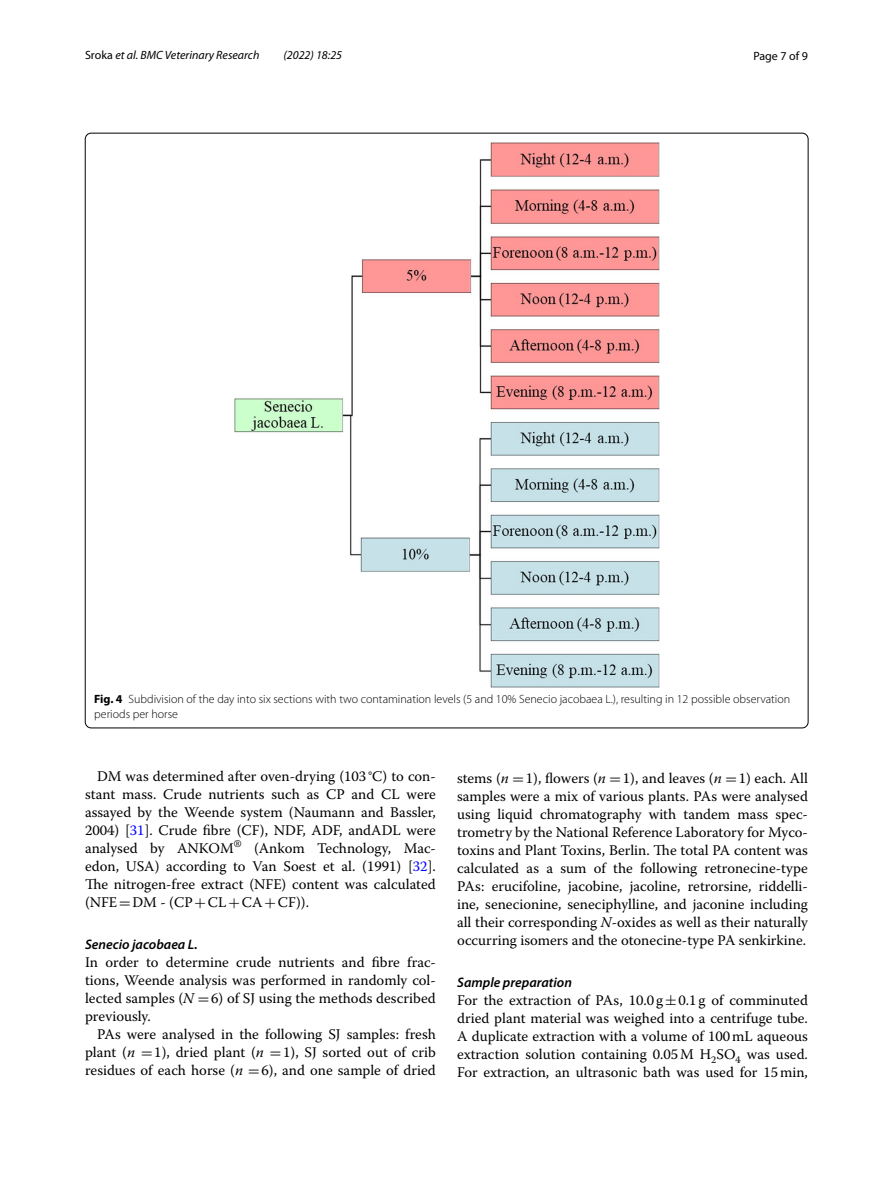
<style>
.page{position:relative;width:893px;height:1187px;background:#fff}
.page>*{position:absolute;margin:0;border:0;box-sizing:border-box;transform-origin:0 0}
.t1{font:14.7px/18px "Warnock Pro";color:#000;text-align:justify}
.t2{font:italic 600 13.8px "Myriad Pro";color:#000}
.t3{font:300 12px/15px "Myriad Pro";color:#000}
.t4{font:italic 12px "Myriad Pro";color:#000}
.t5{font:12px "Myriad Pro";color:#000}
.s1{font-style:normal}
.s2{font-weight:700}
.s3{color:#00f}
.s4{font-family:"MTSY"}
.s5{font-style:italic}
</style>
<div class="page">
<img style="left:234px;top:142px;width:425px;height:545px">
<p class="t4" style="left:85px;top:48px;width:176px"><span class="s1">Sroka</span> et al. BMC Veterinary Research</p>
<p class="t4" style="left:283px;top:48px;width:60px">(2022) 18:25</p>
<p class="t5" style="left:753px;top:48px;width:56px">Page 7 of 9</p>
<p class="t3" style="left:94px;top:691px;width:698px"><span class="s2">Fig. 4</span> Subdivision of the day into six sections with two contamination levels (5 and 10% Senecio jacobaea L.), resulting in 12 possible observation periods per horse</p>
<p class="t1" style="left:85px;top:766px;width:352px;text-indent:12px">DM was determined after oven-drying (103°C) to con&shy;stant mass. Crude nutrients such as CP and CL were assayed by the Weende system (Naumann and Bassler, 2004) [<span class="s3">31</span>]. Crude fibre (CF), NDF, ADF, andADL were analysed by ANKOM<sup>®</sup> (Ankom Technology, Mac&shy;edon, USA) according to Van Soest et al. (1991) [<span class="s3">32</span>].<br>The nitrogen-free extract (NFE) content was calculated (NFE<span class="s4">=</span>DM - (CP<span class="s4">+</span>CL<span class="s4">+</span>CA<span class="s4">+</span>CF)).</p>
<p class="t2" style="left:85px;top:935px;width:114px">Senecio jacobaea L.</p>
<p class="t1" style="left:85px;top:952px;width:352px">In order to determine crude nutrients and fibre frac&shy;tions, Weende analysis was performed in randomly col&shy;lected samples (<span class="s5">N</span> <span class="s4">=</span>6) of SJ using the methods described previously.</p>
<p class="t1" style="left:85px;top:1024px;width:352px;text-indent:12px">PAs were analysed in the following SJ samples: fresh plant (<span class="s5">n</span> <span class="s4">=</span>1), dried plant (<span class="s5">n</span> <span class="s4">=</span>1), SJ sorted out of crib residues of each horse (<span class="s5">n</span> <span class="s4">=</span>6), and one sample of dried</p>
<p class="t1" style="left:457px;top:768px;width:352px">stems (<span class="s5">n</span> <span class="s4">=</span>1), flowers (<span class="s5">n</span> <span class="s4">=</span>1), and leaves (<span class="s5">n</span> <span class="s4">=</span>1) each. All samples were a mix of various plants. PAs were analysed using liquid chromatography with tandem mass spec&shy;trometry by the National Reference Laboratory for Myco&shy;toxins and Plant Toxins, Berlin. The total PA content was calculated as a sum of the following retronecine-type PAs: erucifoline, jacobine, jacoline, retrorsine, riddelli&shy;ine, senecionine, seneciphylline, and jaconine including all their corresponding <span class="s5">N</span>-oxides as well as their naturally occurring isomers and the otonecine-type PA senkirkine.</p>
<p class="t2" style="left:457px;top:973px;width:116px">Sample preparation</p>
<p class="t1" style="left:457px;top:990px;width:352px">For the extraction of PAs, 10.0 g<span class="s4">±</span>0.1g of comminuted dried plant material was weighed into a centrifuge tube.<br>A duplicate extraction with a volume of 100mL aqueous extraction solution containing 0.05M H<sub>2</sub>SO<sub>4</sub> was used.<br>For extraction, an ultrasonic bath was used for 15min,</p>
</div>
